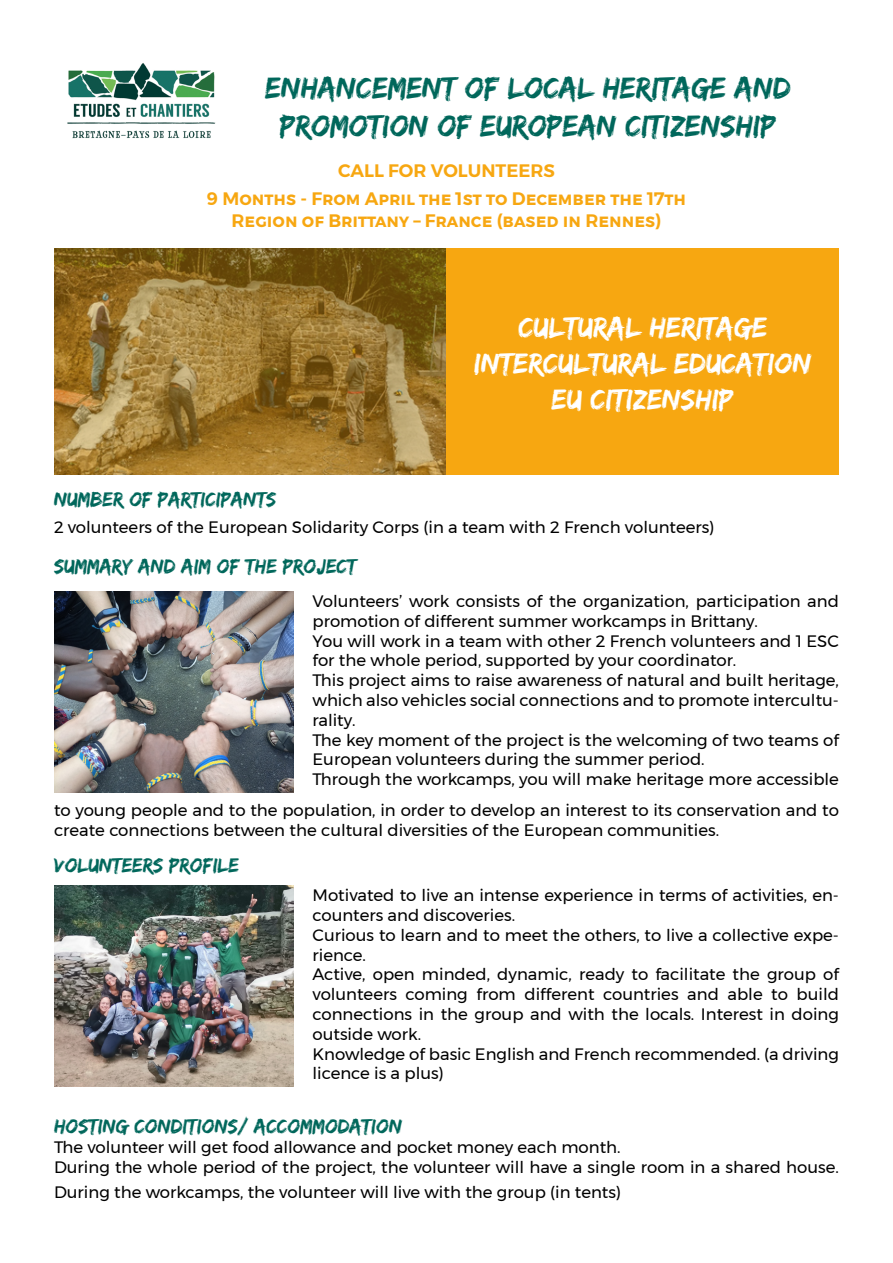
<style>
.page{position:relative;width:893px;height:1263px;background:#fff}
.page>*{position:absolute;margin:0;border:0;box-sizing:border-box;transform-origin:0 0}
.t1{font:31.5px/37.8px "Edo SZ";color:#00675b;text-align:center}
.t2{font:30px/36px "Edo SZ";color:#fff;text-align:center}
.t3{font:21px "Edo SZ";color:#00675b}
.t4{font:600 18px/28.8px "Montserrat";color:#f7a711;text-align:center}
.t5{font:16.5px/19.8px "Montserrat";color:#000}
</style>
<div class="page">
<img style="left:67px;top:63px;width:149px;height:76px">
<svg style="left:54px;top:249px;width:392px;height:226px;background:#95732f"></svg>
<div style="left:446px;top:249px;width:393px;height:226px;background:#f7a711"></div>
<img style="left:54px;top:591px;width:239px;height:201px">
<img style="left:54px;top:885px;width:239px;height:201px">
<h1 class="t1" style="left:265px;top:68px;width:527px">ENHANCEMENT OF LOCAL HERITAGE AND<br>PROMOTION OF EUROPEAN CITIZENSHIP</h1>
<p class="t4" style="left:207px;top:156px;width:481px">CALL FOR VOLUNTEERS<br>9 Months - From April the 1st to December the 17th</p>
<p class="t4" style="left:232px;top:206px;width:431px">Region of Brittany – France (based in Rennes)</p>
<h2 class="t2" style="left:474px;top:308px;width:339px">CULTURAL HERITAGE<br>INTERCULTURAL EDUCATION<br>EU CITIZENSHIP</h2>
<p class="t3" style="left:54px;top:487px;width:224px">NUMBER OF PARTICIPANTS</p>
<p class="t5" style="left:54px;top:517px;width:662px">2 volunteers of the European Solidarity Corps (in a team with 2 French volunteers)</p>
<p class="t3" style="left:54px;top:554px;width:304px">SUMMARY AND AIM OF THE PROJECT</p>
<p class="t5" style="left:313px;top:591px;width:528px">Volunteers’ work consists of the organization, participation and promotion of different summer workcamps in Brittany.<br>You will work in a team with other 2 French volunteers and 1 ESC for the whole period, supported by your coordinator.<br>This project aims to raise awareness of natural and built heritage, which also vehicles social connections and to promote intercultu&shy;rality.<br>The key moment of the project is the welcoming of two teams of European volunteers during the summer period.<br>Through the workcamps, you will make heritage more accessible</p>
<p class="t5" style="left:54px;top:800px;width:786px">to young people and to the population, in order to develop an interest to its conservation and to create connections between the cultural diversities of the European communities.</p>
<p class="t3" style="left:54px;top:853px;width:187px">VOLUNTEERS PROFILE</p>
<p class="t5" style="left:313px;top:885px;width:528px">Motivated to live an intense experience in terms of activities, en&shy;counters and discoveries.<br>Curious to learn and to meet the others, to live a collective expe&shy;rience.<br>Active, open minded, dynamic, ready to facilitate the group of volunteers coming from different countries and able to build connections in the group and with the locals. Interest in doing outside work.<br>Knowledge of basic English and French recommended. (a driving licence is a plus)</p>
<p class="t3" style="left:54px;top:1114px;width:350px">HOSTING CONDITIONS/ ACCOMMODATION</p>
<p class="t5" style="left:54px;top:1137px;width:786px">The volunteer will get food allowance and pocket money each month.<br>During the whole period of the project, the volunteer will have a single room in a shared house.</p>
<p class="t5" style="left:54px;top:1182px;width:569px">During the workcamps, the volunteer will live with the group (in tents)</p>
</div>
